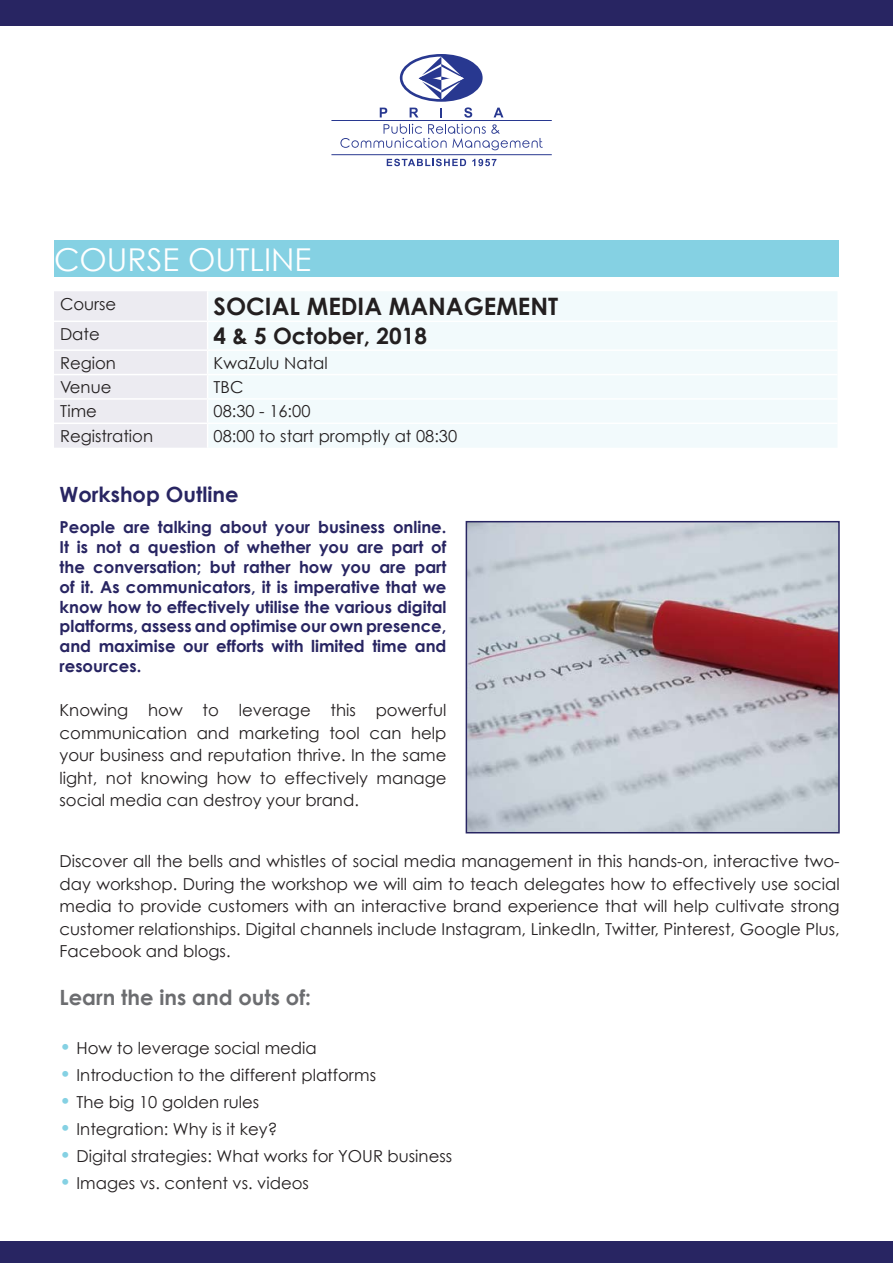
<style>
.page{position:relative;width:893px;height:1263px;background:#fff}
.page>*{position:absolute;margin:0;border:0;box-sizing:border-box;transform-origin:0 0}
.t1{font:31.5px "Century Gothic";color:#fff}
.t2{font:700 24px "Century Gothic";color:#231f20}
.t3{font:700 22.5px "Century Gothic";color:#231f20}
.t4{font:700 21px "Century Gothic";color:#6c6d70}
.t5{font:700 21px "Century Gothic";color:#282562}
.t6{font:16.5px/22.5px "Century Gothic";color:#231f20;text-align:justify}
.t7{font:700 16.5px/19.8px "Century Gothic";color:#282562;text-align:justify}
.s1{font-size:19.5px;color:#85d1e3}
</style>
<div class="page">
<div style="left:54px;top:240px;width:785px;height:37px;background:#85d1e3"></div>
<div style="left:209px;top:292px;width:628px;height:155px;background:#f2fafc"></div>
<hr style="left:208px;top:321px;width:629px;height:1px;background:#fff">
<hr style="left:208px;top:349px;width:629px;height:2px;background:#fff">
<hr style="left:208px;top:374px;width:629px;height:1px;background:#fff">
<hr style="left:208px;top:398px;width:629px;height:2px;background:#fff">
<hr style="left:208px;top:423px;width:629px;height:1px;background:#fff">
<div style="left:54px;top:291px;width:153px;height:157px;background:#ecebf1"></div>
<img style="left:469px;top:524px;width:368px;height:306px">
<div style="left:466px;top:521px;width:374px;height:312px;border:2px solid #282562"></div>
<div style="left:0;top:1242px;width:893px;height:21px;background:#282562"></div>
<hr style="left:331px;top:120px;width:221px;height:1px;background:#283890">
<hr style="left:331px;top:154px;width:221px;height:1px;background:#283890">
<svg style="left:380px;top:108px;width:7px;height:9px"></svg>
<svg style="left:494px;top:108px;width:9px;height:9px"></svg>
<svg style="left:387px;top:159px;width:79px;height:7px"></svg>
<svg style="left:472px;top:159px;width:24px;height:7px"></svg>
<svg style="left:340px;top:124px;width:203px;height:26px"></svg>
<svg style="left:400px;top:54px;width:83px;height:64px"></svg>
<div style="left:0;top:0;width:893px;height:26px;background:#282562"></div>
<p class="t1" style="left:54px;top:240px;width:259px">COURSE OUTLINE</p>
<p class="t6" style="left:60px;top:292px;width:58px">Course</p>
<p class="t2" style="left:214px;top:291px;width:346px">SOCIAL MEDIA MANAGEMENT</p>
<p class="t6" style="left:60px;top:322px;width:41px">Date</p>
<p class="t3" style="left:214px;top:322px;width:215px">4 &amp; 5 October, 2018</p>
<p class="t6" style="left:60px;top:351px;width:58px">Region</p>
<p class="t6" style="left:214px;top:351px;width:116px">KwaZulu Natal</p>
<p class="t6" style="left:60px;top:375px;width:53px">Venue</p>
<p class="t6" style="left:214px;top:375px;width:31px">TBC</p>
<p class="t6" style="left:60px;top:400px;width:39px">Time</p>
<p class="t6" style="left:214px;top:400px;width:98px">08:30 - 16:00</p>
<p class="t6" style="left:60px;top:424px;width:95px">Registration</p>
<p class="t6" style="left:214px;top:424px;width:245px">08:00 to start promptly at 08:30</p>
<p class="t5" style="left:60px;top:481px;width:180px">Workshop Outline</p>
<p class="t7" style="left:60px;top:517px;width:388px">People are talking about your business online.<br>It is not a question of whether you are part of the conversation; but rather how you are part of it. As communicators, it is imperative that we know how to effectively utilise the various digital platforms, assess and optimise our own presence, and maximise our efforts with limited time and resources.</p>
<p class="t6" style="left:60px;top:699px;width:388px">Knowing how to leverage this powerful communication and marketing tool can help your business and reputation thrive. In the same light, not knowing how to effectively manage social media can destroy your brand.</p>
<p class="t6" style="left:60px;top:850px;width:782px">Discover all the bells and whistles of social media management in this hands-on, interactive two&shy;day workshop. During the workshop we will aim to teach delegates how to effectively use social media to provide customers with an interactive brand experience that will help cultivate strong customer relationships. Digital channels include Instagram, LinkedIn, Twitter, Pinterest, Google Plus, Facebook and blogs.</p>
<p class="t4" style="left:60px;top:984px;width:253px">Learn the ins and outs of:</p>
<p class="t6" style="left:60px;top:1037px;width:259px"><span class="s1">•</span> How to leverage social media</p>
<p class="t6" style="left:60px;top:1064px;width:318px"><span class="s1">•</span> Introduction to the different platforms</p>
<p class="t6" style="left:60px;top:1091px;width:201px"><span class="s1">•</span> The big 10 golden rules</p>
<p class="t6" style="left:60px;top:1118px;width:220px"><span class="s1">•</span> Integration: Why is it key?</p>
<p class="t6" style="left:60px;top:1145px;width:394px"><span class="s1">•</span> Digital strategies: What works for YOUR business</p>
<p class="t6" style="left:60px;top:1172px;width:251px"><span class="s1">•</span> Images vs. content vs. videos</p>
</div>
